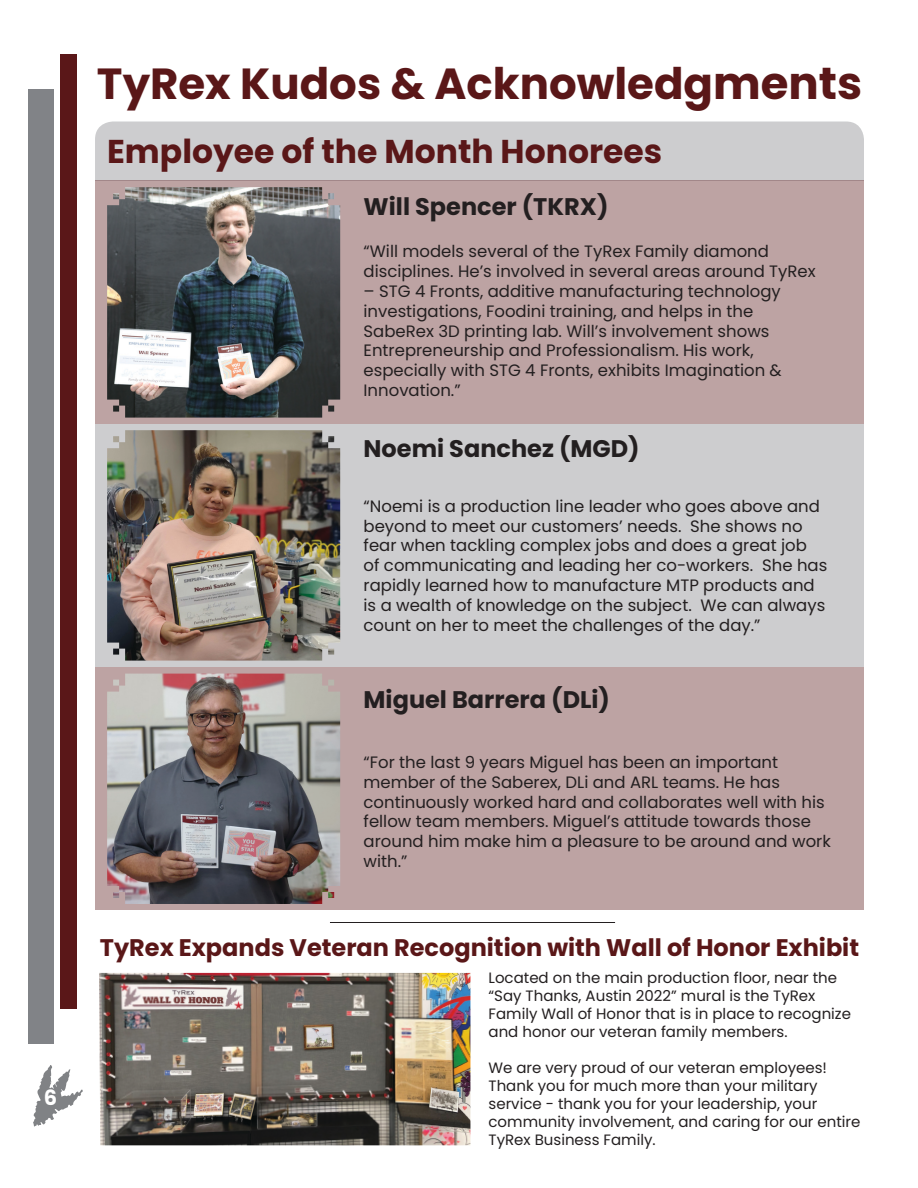
<style>
.page{position:relative;width:918px;height:1188px;background:#fff}
.page>*{position:absolute;margin:0;border:0;box-sizing:border-box;transform-origin:0 0}
.t1{font:700 43.5px "Poppins";color:#5a1718}
.t2{font:700 33px "Poppins";color:#5a1718}
.t3{font:700 24px "Poppins";color:#5a1718}
.t4{font:700 24px "Poppins";color:#231f20}
.t5{font:700 21px "Poppins";color:#fff}
.t6{font:16.5px/19.8px "Poppins";color:#231f20}
.t7{font:15px/18px "Poppins";color:#231f20}
.s1{font-size:45px}
</style>
<div class="page">
<div style="left:28px;top:90px;width:26px;height:954px;background:#818387"></div>
<div style="left:60px;top:54px;width:16px;height:954px;background:#5a1718"></div>
<svg style="left:33px;top:1065px;width:50px;height:61px"></svg>
<div style="left:95px;top:122px;width:769px;height:59px;background:#cdcdcf"></div>
<div style="left:95px;top:668px;width:769px;height:242px;background:#bda3a3"></div>
<div style="left:95px;top:424px;width:769px;height:243px;background:#cdcdcf"></div>
<div style="left:95px;top:181px;width:769px;height:243px;background:#bda3a3"></div>
<hr style="left:330px;top:922px;width:285px;height:1px;background:#231f20">
<img style="left:107px;top:430px;width:233px;height:231px">
<img style="left:107px;top:674px;width:233px;height:230px">
<img style="left:107px;top:187px;width:233px;height:231px">
<img style="left:99px;top:973px;width:371px;height:172px">
<p class="t5" style="left:44px;top:1086px;width:15px">6</p>
<p class="t1" style="left:97px;top:59px;width:767px">TyRex Kudos &amp; Acknowledg<span class="s1">ments</span></p>
<p class="t2" style="left:107px;top:132px;width:557px">Employee of the Month Honorees</p>
<p class="t4" style="left:364px;top:193px;width:246px">Will Spencer (TKRX)</p>
<p class="t6" style="left:364px;top:242px;width:454px">“Will models several of the TyRex Family diamond disciplines. He’s involved in several areas around TyRex</p>
<p class="t6" style="left:364px;top:281px;width:420px">– STG 4 Fronts, additive manufacturing technology investigations, Foodini training, and helps in the SabeRex 3D printing lab. Will’s involvement shows Entrepreneurship and Professionalism. His work, especially with STG 4 Fronts, exhibits Imagination &amp; Innovation.”</p>
<p class="t4" style="left:364px;top:435px;width:278px">Noemi Sanchez (MGD)</p>
<p class="t6" style="left:364px;top:496px;width:465px">“Noemi is a production line leader who goes above and beyond to meet our customers’ needs. She shows no fear when tackling complex jobs and does a great job<br>of communicating and leading her co-workers. She has rapidly learned how to manufacture MTP products and is a wealth of knowledge on the subject. We can always count on her to meet the challenges of the day.”</p>
<p class="t4" style="left:364px;top:686px;width:248px">Miguel Barrera (DLi)</p>
<p class="t6" style="left:364px;top:752px;width:469px">“For the last 9 years Miguel has been an important member of the Saberex, DLi and ARL teams. He has continuously worked hard and collaborates well with his fellow team members. Miguel’s attitude towards those around him make him a pleasure to be around and work with.”</p>
<p class="t3" style="left:100px;top:934px;width:761px">TyRex Expands Veteran Recognition with Wall of Honor Exhibit</p>
<p class="t7" style="left:489px;top:969px;width:364px">Located on the main production floor, near the “Say Thanks, Austin 2022” mural is the TyRex Family Wall of Honor that is in place to recognize and honor our veteran family members.</p>
<p class="t7" style="left:489px;top:1059px;width:373px">We are very proud of our veteran employees!<br>Thank you for much more than your military service - thank you for your leadership, your community involvement, and caring for our entire TyRex Business Family.</p>
</div>
